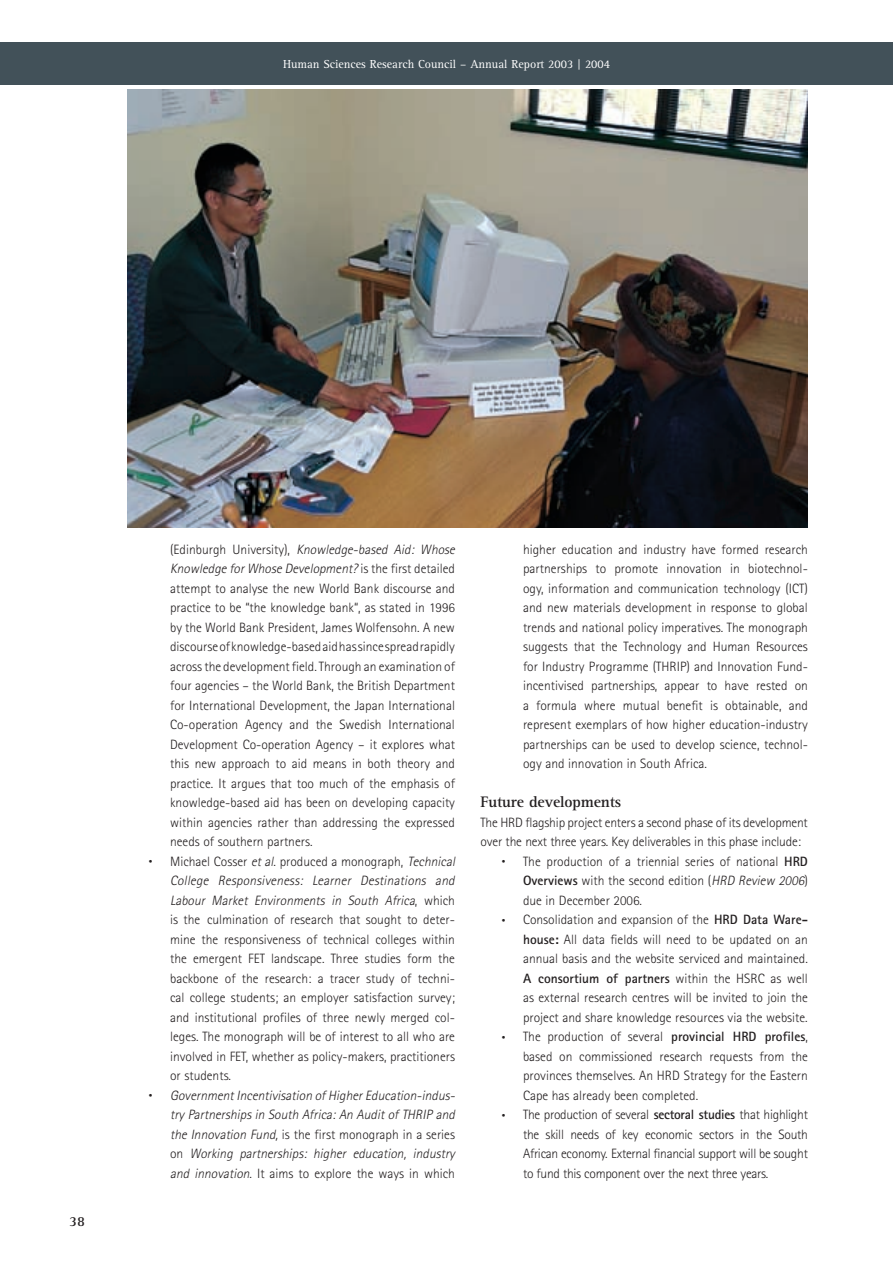
<style>
.page{position:relative;width:893px;height:1263px;background:#fff}
.page>*{position:absolute;margin:0;border:0;box-sizing:border-box;transform-origin:0 0}
.t1{font:700 15.75px "Rotis Serif";letter-spacing:-.01em;color:#231f20}
.t2{font:700 14.25px "Rotis Serif";color:#231f20}
.t3{font:300 13.5px/19.5px "Rotis Sans Serif";color:#231f20;text-align:justify}
.t4{font:italic 300 13.5px/19.5px "Rotis Sans Serif";color:#231f20}
.t5{font:12px "Rotis Serif";color:#fff}
.s1{font-style:italic}
.s2{font-size:7.5px}
.s3{font-style:normal;font-size:7.5px}
.s4{font-style:normal}
.s5{font-weight:700}
</style>
<div class="page">
<div style="left:0;top:43px;width:893px;height:42px;background:#425159"></div>
<img style="left:128px;top:89px;width:680px;height:438px">
<p class="t5" style="left:283px;top:57px;width:328px">Human Sciences Research Council – Annual Report 2003 | 2004</p>
<p class="t2" style="left:69px;top:1213px;width:17px">38</p>
<p class="t3" style="left:170px;top:539px;width:289px;text-align:left">( E d i n b u rg h U n i ve rs i ty) , <span class="s1">Knowledge-based Aid: Whose Knowledge forWhose Development?</span> i s t h e fi rst d e ta i l e d attempt to analyse the new World Bank discourse and practice to be “the knowledge bank“, as stated in 1996 by the World Bank President, James Wolfensohn. A new discourse of knowledge-based aid has since spread rapidly across the development field. Through an examination of four agencies – the World Bank, the British Department for International Development, the Japan International Co-operation Agency and the Swedish International Development Co-operation Agency – it explores what this new approach to aid means in both theory and practice. It argues that too much of the emphasis of knowledge-based aid has been on developing capacity within agencies rather than addressing the expressed needs of southern partners.</p>
<p class="t3" style="left:170px;top:851px;width:289px;text-align:left;text-indent:-21px"><span class="s2">•</span> Michael Cosser <span class="s1">et al</span>. produced a monograph, <span class="s1">Technical College Responsiveness: Learner Destinations and Labour Market Environments in South Africa</span>, w h i c h is the culmination of research that sought to deter&shy;mine the responsiveness of technical colleges within the emergent FET landscape. Three studies form the backbone of the research: a tracer study of techni&shy;cal college students; an employer satisfaction survey; and institutional profiles of three newly merged col&shy;leges. The monograph will be of interest to all who are involved in FET, whether as policy-makers, practitioners or students.</p>
<p class="t4" style="left:170px;top:1085px;width:289px;text-indent:-21px"><span class="s3">•</span> GovernmentIncentivisation ofHigherEducation-indus&shy;try Partnershipsin South Africa:An AuditofTHRIP and the Innovation Fund, <span class="s4">is the first monograph in a series o n</span> Working partnerships: higher education, industry and innovation<span class="s4">. It aims to explore the ways in which</span></p>
<p class="t3" style="left:523px;top:539px;width:286px">higher education and industry have formed research partnerships to promote innovation in biotechnol&shy;ogy, information and communication technology (ICT) and new materials development in response to global trends and national policy imperatives. The monograph suggests that the Technology and Human Resources for Industry Programme (THRIP) and Innovation Fund&shy;incentivised partnerships, appear to have rested on a formula where mutual benefit is obtainable, and represent exemplars of how higher education-industry partnerships can be used to develop science, technol&shy;ogy and innovation in South Africa.</p>
<p class="t1" style="left:480px;top:793px;width:142px">Future developments</p>
<p class="t3" style="left:480px;top:812px;width:329px">The HRD flagship project enters a second phase of its development over the next three years. Key deliverables in this phase include:</p>
<p class="t3" style="left:523px;top:851px;width:286px;text-indent:-21px"><span class="s2">•</span> The production of a triennial series of national <span class="s5">HRD Overviews</span> with the second edition (<span class="s1">HRD Review 2006</span>) due in December 2006.</p>
<p class="t3" style="left:523px;top:910px;width:286px;text-indent:-21px"><span class="s2">•</span> Consolidation and expansion of the <span class="s5">HRD Data Ware&shy;house:</span> All data fields will need to be updated on an annual basis and the website serviced and maintained.<br><span class="s5">A consortium of partners</span> within the HSRC as well as external research centres will be invited to join the project and share knowledge resources via the website.</p>
<p class="t3" style="left:523px;top:1027px;width:286px;text-indent:-21px"><span class="s2">•</span> The production of several <span class="s5">provincial HRD profiles</span>, based on commissioned research requests from the provinces themselves. An HRD Strategy for the Eastern Cape has already been completed.</p>
<p class="t3" style="left:523px;top:1105px;width:286px;text-indent:-21px"><span class="s2">•</span> The production of several <span class="s5">sectoral studies</span> that highlight the skill needs of key economic sectors in the South African economy. External financial support will be sought to fund this component over the next three years.</p>
</div>
